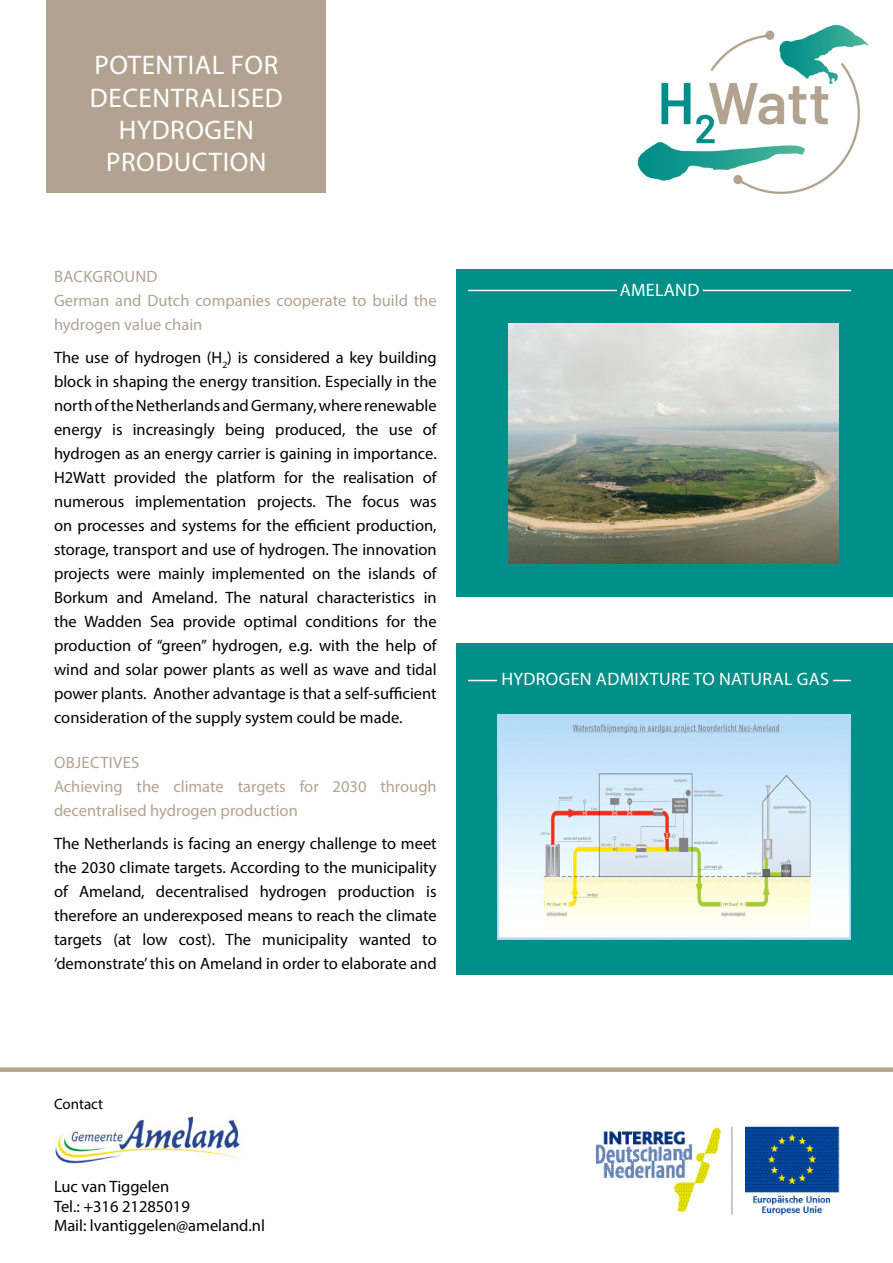
<style>
.page{position:relative;width:893px;height:1263px;background:#fff}
.page>*{position:absolute;margin:0;border:0;box-sizing:border-box;transform-origin:0 0}
.t1{font:27px/32.4px "Myriad Pro";letter-spacing:.02em;color:#fff;text-align:center}
.t2{font:18px "Myriad Pro";letter-spacing:.02em;color:#fff}
.t3{font:16.5px/24px "Myriad Pro";color:#000;text-align:justify}
.t4{font:16.5px/24px "Myriad Pro";color:#b2a391}
.t5{font:15px "Myriad Pro";color:#000}
</style>
<div class="page">
<div style="left:456px;top:643px;width:437px;height:332px;background:#008f89"></div>
<img style="left:497px;top:714px;width:354px;height:226px">
<div style="left:47px;top:0;width:279px;height:193px;background:#b2a391"></div>
<img style="left:597px;top:1126px;width:243px;height:89px">
<img style="left:638px;top:24px;width:231px;height:170px">
<div style="left:0;top:1067px;width:893px;height:5px;background:#b2a391"></div>
<div style="left:456px;top:269px;width:437px;height:327px;background:#008f89"></div>
<img style="left:508px;top:323px;width:331px;height:240px">
<hr style="left:468px;top:290px;width:383px;height:1px;background:#fff">
<div style="left:617px;top:283px;width:85px;height:17px;background:#008f89"></div>
<hr style="left:468px;top:680px;width:383px;height:1px;background:#fff">
<div style="left:497px;top:672px;width:336px;height:19px;background:#008f89"></div>
<img style="left:55px;top:1116px;width:186px;height:48px">
<h1 class="t1" style="left:90px;top:49px;width:194px">POTENTIAL FOR<br>DECENTRALISED<br>HYDROGEN<br>PRODUCTION</h1>
<p class="t4" style="left:54px;top:265px;width:384px">BACKGROUND<br>German and Dutch companies cooperate to build the hydrogen value chain</p>
<p class="t3" style="left:54px;top:345px;width:384px">The use of hydrogen (H<sub>2</sub>) is considered a key building block in shaping the energy transition. Especially in the north of the Netherlands and Germany, where renewable energy is increasingly being produced, the use of hydrogen as an energy carrier is gaining in importance.<br>H2Watt provided the platform for the realisation of numerous implementation projects. The focus was on processes and systems for the efficient production, storage, transport and use of hydrogen. The innovation projects were mainly implemented on the islands of Borkum and Ameland. The natural characteristics in the Wadden Sea provide optimal conditions for the production of “green” hydrogen, e.g. with the help of wind and solar power plants as well as wave and tidal power plants. Another advantage is that a self-sufficient consideration of the supply system could be made.</p>
<p class="t4" style="left:54px;top:750px;width:384px">OBJECTIVES<br>Achieving the climate targets for 2030 through decentralised hydrogen production</p>
<p class="t3" style="left:54px;top:831px;width:384px">The Netherlands is facing an energy challenge to meet the 2030 climate targets. According to the municipality of Ameland, decentralised hydrogen production is therefore an underexposed means to reach the climate targets (at low cost). The municipality wanted to ‘demonstrate’ this on Ameland in order to elaborate and</p>
<p class="t5" style="left:54px;top:1095px;width:51px">Contact</p>
<p class="t3" style="left:54px;top:1176px;width:212px;line-height:19.8px;text-align:left">Luc van Tiggelen<br>Tel.: +316 21285019<br>Mail: lvantiggelen@ameland.nl</p>
<p class="t2" style="left:620px;top:279px;width:81px">AMELAND</p>
<p class="t2" style="left:502px;top:668px;width:329px">HYDROGEN ADMIXTURE TO NATURAL GAS</p>
</div>
